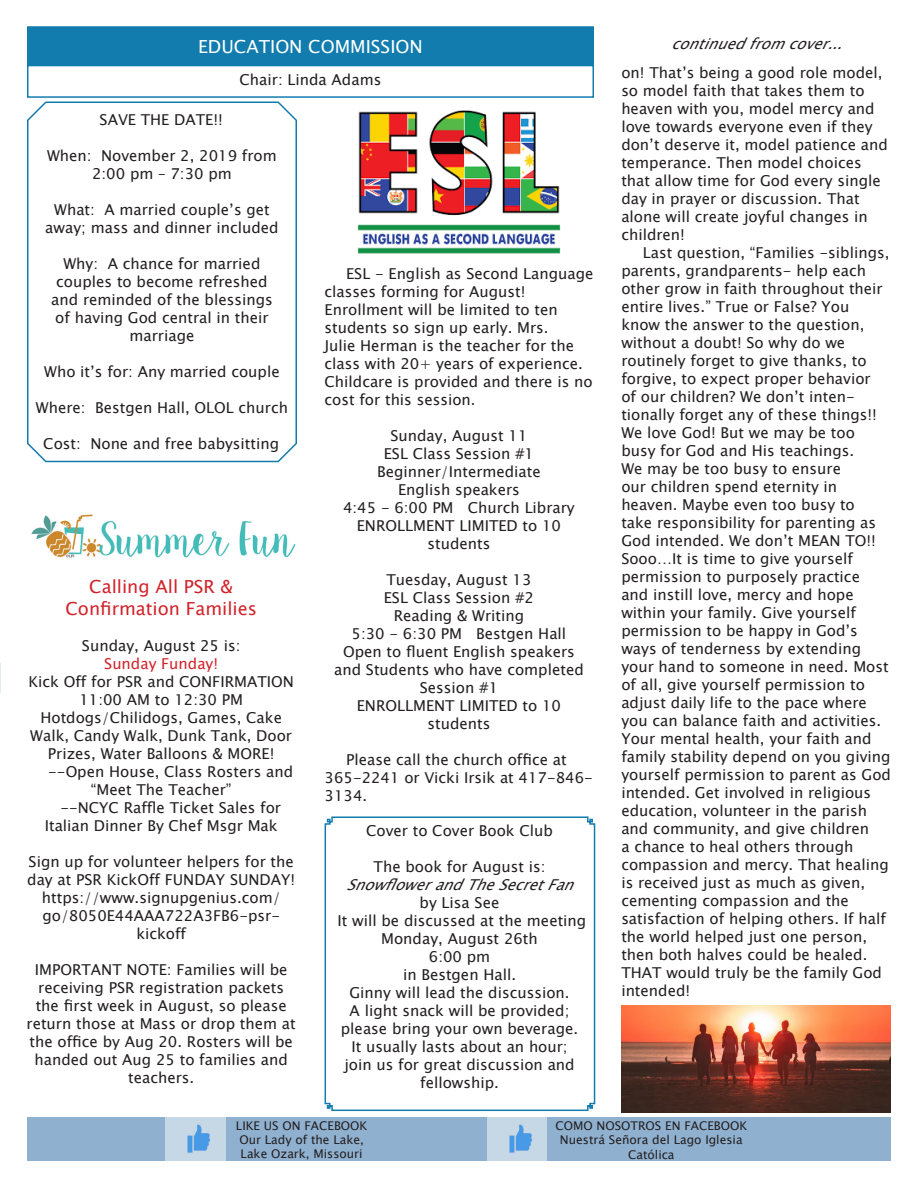
<style>
.page{position:relative;width:918px;height:1188px;background:#fff}
.page>*{position:absolute;margin:0;border:0;box-sizing:border-box;transform-origin:0 0}
.Centered_Paragraph_2{font:18px "Lucida Sans Unicode";color:#d1232a}
.Headline{font:18px "Lucida Sans Unicode";color:#fff}
.Centered_Paragraph_2-2{font:15px/18px "Lucida Sans Unicode";color:#231f20;text-align:center}
.Centered_Paragraph_2-3{font:italic 15px "Lucida Sans Unicode";color:#231f20}
.Centered_Paragraph_2-4{font:15px "Lucida Sans Unicode";color:#d1232a}
.Centered_Paragraph_2-5{font:12px/14.4px "Lucida Sans Unicode";color:#231f20;text-align:center}
</style>
<div class="page">
<div style="left:28px;top:27px;width:565px;height:38px;background:#117cad"></div>
<div style="left:27px;top:26px;width:567px;height:40px;border:2px solid #117cad"></div>
<div style="left:27px;top:65px;width:567px;height:33px;border:2px solid #117cad"></div>
<div style="left:27px;top:1118px;width:864px;height:43px;background:#8fb0cf"></div>
<img style="left:166px;top:1118px;width:59px;height:43px">
<img style="left:488px;top:1118px;width:59px;height:43px">
<svg style="left:324px;top:816px;width:272px;height:296px"></svg>
<img style="left:357px;top:110px;width:204px;height:144px">
<svg style="left:27px;top:101px;width:270px;height:362px"></svg>
<img style="left:31px;top:514px;width:265px;height:44px">
<img style="left:622px;top:1005px;width:269px;height:107px">
<p class="Headline" style="left:198px;top:32px;width:226px">EDUCATION COMMISSION</p>
<p class="Centered_Paragraph_2-2" style="left:240px;top:71px;width:143px">Chair: Linda Adams</p>
<p class="Centered_Paragraph_2-2" style="left:100px;top:111px;width:125px">SAVE THE DATE!!</p>
<p class="Centered_Paragraph_2-2" style="left:47px;top:147px;width:231px">When: November 2, 2019 from<br>2:00 pm – 7:30 pm</p>
<p class="Centered_Paragraph_2-2" style="left:45px;top:201px;width:235px">What: A married couple’s get away; mass and dinner included</p>
<p class="Centered_Paragraph_2-2" style="left:51px;top:255px;width:223px">Why: A chance for married couples to become refreshed and reminded of the blessings of having God central in their marriage</p>
<p class="Centered_Paragraph_2-2" style="left:44px;top:363px;width:237px">Who it’s for: Any married couple</p>
<p class="Centered_Paragraph_2-2" style="left:36px;top:399px;width:254px">Where: Bestgen Hall, OLOL church</p>
<p class="Centered_Paragraph_2-2" style="left:43px;top:435px;width:237px">Cost: None and free babysitting</p>
<p class="Centered_Paragraph_2" style="left:89px;top:573px;width:145px">Calling All PSR &amp;</p>
<p class="Centered_Paragraph_2" style="left:66px;top:594px;width:193px">Confirmation Families</p>
<p class="Centered_Paragraph_2-2" style="left:82px;top:637px;width:160px">Sunday, August 25 is:</p>
<p class="Centered_Paragraph_2-4" style="left:104px;top:652px;width:115px">Sunday Funday!</p>
<p class="Centered_Paragraph_2-2" style="left:28px;top:673px;width:267px">Kick Off for PSR and CONFIRMATION</p>
<p class="Centered_Paragraph_2-2" style="left:79px;top:691px;width:165px">11:00 AM to 12:30 PM</p>
<p class="Centered_Paragraph_2-2" style="left:30px;top:709px;width:263px">Hotdogs/Chilidogs, Games, Cake<br>Walk, Candy Walk, Dunk Tank, Door<br>Prizes, Water Balloons &amp; MORE!</p>
<p class="Centered_Paragraph_2-2" style="left:91px;top:763px;width:204px;text-align:left;text-indent:-43px">--Open House, Class Rosters and “Meet The Teacher”</p>
<p class="Centered_Paragraph_2-2" style="left:45px;top:799px;width:238px;text-align:right">--NCYC Raffle Ticket Sales for<br>Italian Dinner By Chef Msgr Mak</p>
<p class="Centered_Paragraph_2-2" style="left:27px;top:853px;width:269px">Sign up for volunteer helpers for the day at PSR KickOff FUNDAY SUNDAY! https://www.signupgenius.com/ go/8050E44AAA722A3FB6-psr&shy;kickoff</p>
<p class="Centered_Paragraph_2-2" style="left:27px;top:961px;width:271px">IMPORTANT NOTE: Families will be receiving PSR registration packets the first week in August, so please return those at Mass or drop them at the office by Aug 20. Rosters will be handed out Aug 25 to families and teachers.</p>
<p class="Centered_Paragraph_2-2" style="left:325px;top:264px;width:270px;text-align:left;text-indent:22px">ESL - English as Second Language classes forming for August!<br>Enrollment will be limited to ten students so sign up early. Mrs.<br>Julie Herman is the teacher for the class with 20+ years of experience.<br>Childcare is provided and there is no cost for this session.</p>
<p class="Centered_Paragraph_2-2" style="left:390px;top:426px;width:139px">Sunday, August 11</p>
<p class="Centered_Paragraph_2-2" style="left:384px;top:444px;width:152px">ESL Class Session #1</p>
<p class="Centered_Paragraph_2-2" style="left:377px;top:462px;width:165px">Beginner/Intermediate</p>
<p class="Centered_Paragraph_2-2" style="left:398px;top:480px;width:123px">English speakers</p>
<p class="Centered_Paragraph_2-2" style="left:343px;top:498px;width:233px">4:45 - 6:00 PM Church Library</p>
<p class="Centered_Paragraph_2-2" style="left:357px;top:516px;width:206px">ENROLLMENT LIMITED to 10 students</p>
<p class="Centered_Paragraph_2-2" style="left:386px;top:570px;width:147px">Tuesday, August 13</p>
<p class="Centered_Paragraph_2-2" style="left:384px;top:588px;width:152px">ESL Class Session #2</p>
<p class="Centered_Paragraph_2-2" style="left:394px;top:606px;width:132px">Reading &amp; Writing</p>
<p class="Centered_Paragraph_2-2" style="left:352px;top:624px;width:216px">5:30 - 6:30 PM Bestgen Hall</p>
<p class="Centered_Paragraph_2-2" style="left:334px;top:642px;width:251px">Open to fluent English speakers and Students who have completed<br>Session #1</p>
<p class="Centered_Paragraph_2-2" style="left:357px;top:696px;width:206px">ENROLLMENT LIMITED to 10 students</p>
<p class="Centered_Paragraph_2-2" style="left:325px;top:750px;width:270px;text-align:left;text-indent:22px">Please call the church office at<br>365-2241 or Vicki Irsik at 417-846-<br>3134.</p>
<p class="Centered_Paragraph_2-2" style="left:366px;top:822px;width:188px">Cover to Cover Book Club</p>
<p class="Centered_Paragraph_2-2" style="left:374px;top:858px;width:173px">The book for August is:</p>
<p class="Centered_Paragraph_2-3" style="left:346px;top:873px;width:239px">SnowflowerandTheSecretFan</p>
<p class="Centered_Paragraph_2-2" style="left:420px;top:894px;width:81px">by Lisa See</p>
<p class="Centered_Paragraph_2-2" style="left:338px;top:912px;width:250px">It will be discussed at the meeting<br>Monday, August 26th</p>
<p class="Centered_Paragraph_2-2" style="left:429px;top:948px;width:63px">6:00 pm</p>
<p class="Centered_Paragraph_2-2" style="left:403px;top:966px;width:115px">in Bestgen Hall.</p>
<p class="Centered_Paragraph_2-2" style="left:341px;top:984px;width:239px">Ginny will lead the discussion.<br>A light snack will be provided; please bring your own beverage.<br>It usually lasts about an hour; join us for great discussion and fellowship.</p>
<p class="Centered_Paragraph_2-3" style="left:671px;top:32px;width:183px">continuedfromcover...</p>
<p class="Centered_Paragraph_2-2" style="left:621px;top:63px;width:268px;text-align:left">on! That’s being a good role model, so model faith that takes them to heaven with you, model mercy and love towards everyone even if they don’t deserve it, model patience and temperance. Then model choices that allow time for God every single day in prayer or discussion. That alone will create joyful changes in children!</p>
<p class="Centered_Paragraph_2-2" style="left:621px;top:243px;width:271px;text-align:left;text-indent:22px">Last question, “Families -siblings, parents, grandparents- help each other grow in faith throughout their entire lives.” True or False? You know the answer to the question, without a doubt! So why do we routinely forget to give thanks, to forgive, to expect proper behavior<br>of our children? We don’t inten&shy;tionally forget any of these things!!<br>We love God! But we may be too busy for God and His teachings.<br>We may be too busy to ensure<br>our children spend eternity in heaven. Maybe even too busy to<br>take responsibility for parenting as<br>God intended. We don’t MEAN TO!!<br>Sooo…It is time to give yourself permission to purposely practice<br>and instill love, mercy and hope within your family. Give yourself permission to be happy in God’s ways of tenderness by extending your hand to someone in need. Most of all, give yourself permission to adjust daily life to the pace where you can balance faith and activities.<br>Your mental health, your faith and family stability depend on you giving yourself permission to parent as God intended. Get involved in religious education, volunteer in the parish and community, and give children<br>a chance to heal others through compassion and mercy. That healing is received just as much as given, cementing compassion and the satisfaction of helping others. If half the world helped just one person, then both halves could be healed.<br>THAT would truly be the family God intended!</p>
<p class="Centered_Paragraph_2-5" style="left:236px;top:1118px;width:133px">LIKE US ON FACEBOOK</p>
<p class="Centered_Paragraph_2-5" style="left:239px;top:1133px;width:126px">Our Lady of the Lake,</p>
<p class="Centered_Paragraph_2-5" style="left:241px;top:1147px;width:124px">Lake Ozark, Missouri</p>
<p class="Centered_Paragraph_2-5" style="left:555px;top:1119px;width:193px">COMO NOSOTROS EN FACEBOOK</p>
<p class="Centered_Paragraph_2-5" style="left:560px;top:1133px;width:184px">Nuestrá Señora del Lago Iglesia<br>Católica</p>
</div>
